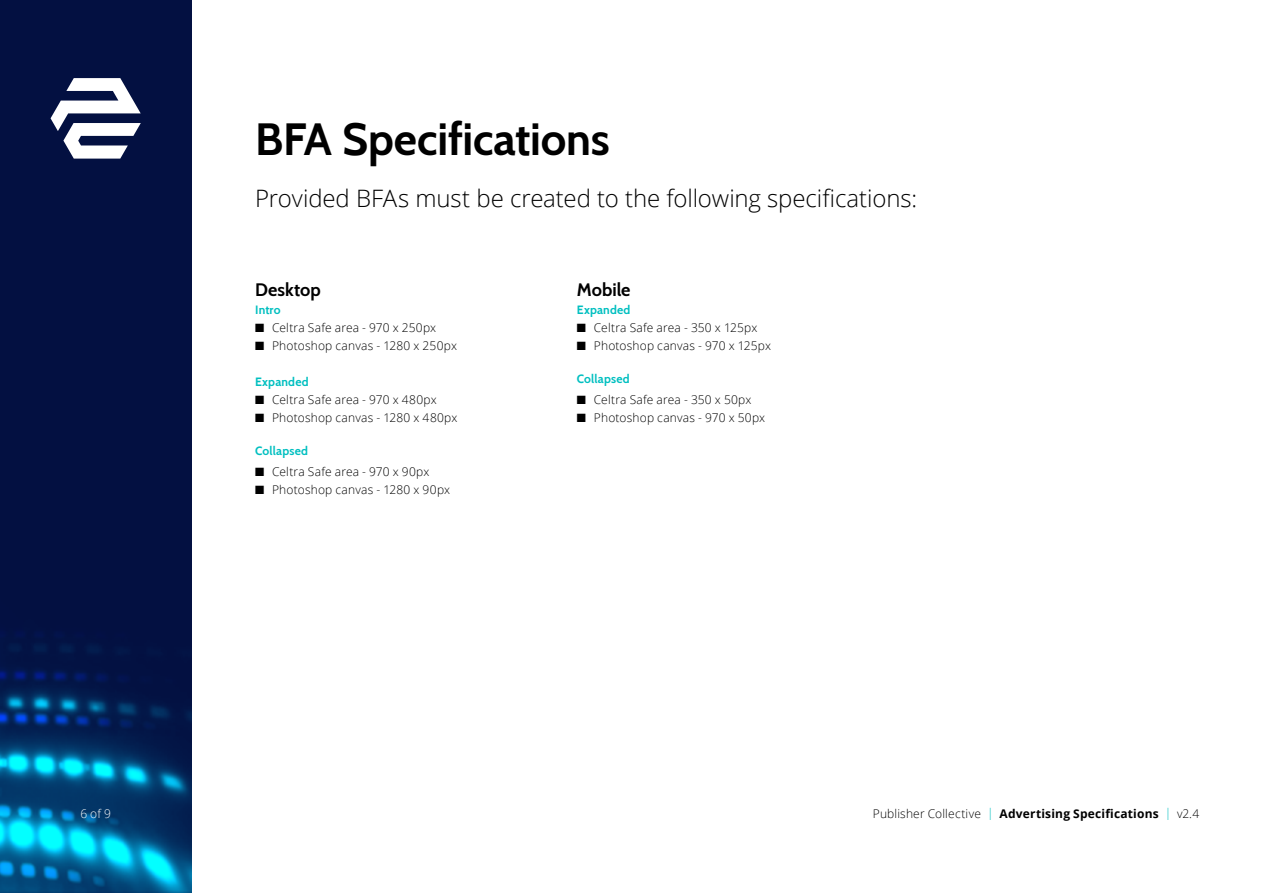
<style>
.page{position:relative;width:1263px;height:893px;background:#fff}
.page>*{position:absolute;margin:0;border:0;box-sizing:border-box;transform-origin:0 0}
.t1{font:700 45px "Cabin";letter-spacing:-.005em;color:#000}
.t2{font:300 24px "Open Sans";letter-spacing:-.005em;color:#000}
.t3{font:700 18px "Cabin";color:#000}
.t4{font:300 12px "Open Sans";letter-spacing:.015em;color:#000}
.t5{font:700 12px "Open Sans";letter-spacing:.02em;color:#000}
.t6{font:700 12px "Cabin";letter-spacing:.015em;color:#00bfc0}
.t7{font:300 12px "Open Sans";color:#fff}
.s1{font-weight:300}
.s2{font-weight:300;color:#00bfc0}
</style>
<div class="page">
<div style="left:0;top:0;width:191px;height:893px;background:#031041"></div>
<img style="left:0;top:117px;width:191px;height:776px">
<svg style="left:51px;top:78px;width:90px;height:81px"></svg>
<h1 class="t1" style="left:255px;top:104px;width:356px">BFA Specifications</h1>
<h2 class="t2" style="left:255px;top:181px;width:663px">Provided BFAs must be created to the following specifications:</h2>
<h3 class="t3" style="left:255px;top:276px;width:67px">Desktop</h3>
<p class="t6" style="left:255px;top:300px;width:27px">Intro</p>
<p class="t4" style="left:255px;top:320px;width:183px">■ Celtra Safe area - 970 x 250px</p>
<p class="t4" style="left:255px;top:338px;width:203px">■ Photoshop canvas - 1280 x 250px</p>
<p class="t6" style="left:255px;top:372px;width:55px">Expanded</p>
<p class="t4" style="left:255px;top:392px;width:183px">■ Celtra Safe area - 970 x 480px</p>
<p class="t4" style="left:255px;top:410px;width:204px">■ Photoshop canvas - 1280 x 480px</p>
<p class="t6" style="left:255px;top:441px;width:54px">Collapsed</p>
<p class="t4" style="left:255px;top:464px;width:176px">■ Celtra Safe area - 970 x 90px</p>
<p class="t4" style="left:255px;top:482px;width:196px">■ Photoshop canvas - 1280 x 90px</p>
<h3 class="t3" style="left:577px;top:276px;width:55px">Mobile</h3>
<p class="t6" style="left:577px;top:300px;width:55px">Expanded</p>
<p class="t4" style="left:577px;top:320px;width:182px">■ Celtra Safe area - 350 x 125px</p>
<p class="t4" style="left:577px;top:338px;width:196px">■ Photoshop canvas - 970 x 125px</p>
<p class="t6" style="left:577px;top:369px;width:54px">Collapsed</p>
<p class="t4" style="left:577px;top:392px;width:176px">■ Celtra Safe area - 350 x 50px</p>
<p class="t4" style="left:577px;top:410px;width:190px">■ Photoshop canvas - 970 x 50px</p>
<p class="t7" style="left:80px;top:806px;width:32px">6 of 9</p>
<p class="t5" style="left:873px;top:805px;width:328px"><span class="s1">Publisher Collective</span> <span class="s2">|</span> Advertising Specifications <span class="s2">|</span> <span class="s1">v2.4</span></p>
</div>
